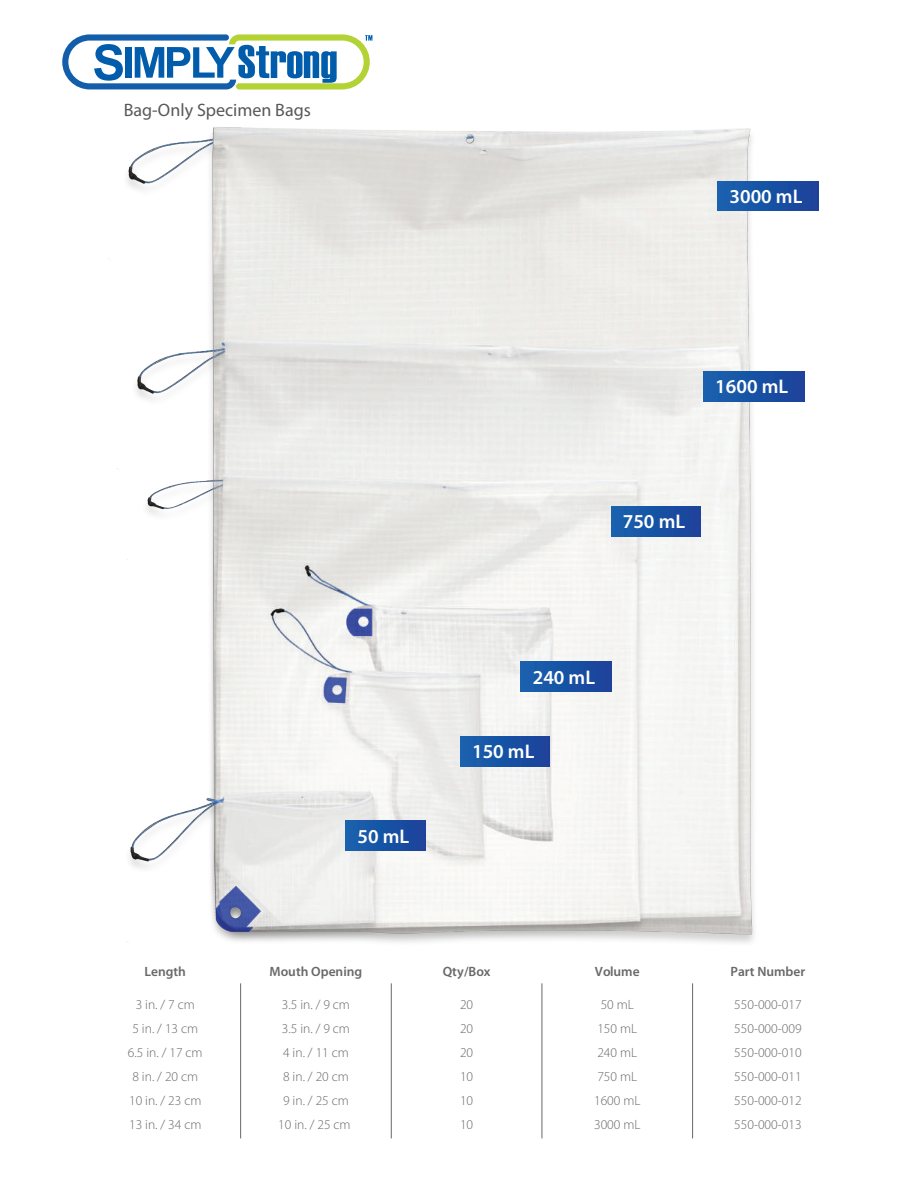
<style>
.page{position:relative;width:918px;height:1188px;background:#fff}
.page>*{position:absolute;margin:0;border:0;box-sizing:border-box;transform-origin:0 0}
.t1{font:600 19.8px "Myriad Pro";color:#fff}
.t2{font:18px "Myriad Pro";color:#57585a}
.t3{font:300 13.5px/24px "Myriad Pro";color:#686868;text-align:center}
.t4{font:600 13.5px "Myriad Pro";color:#686868}
</style>
<div class="page">
<img style="left:108px;top:127px;width:697px;height:816px">
<div style="left:718px;top:181px;width:100px;height:30px;background:linear-gradient(to right,#1762ae,#1b429a)"></div>
<div style="left:521px;top:662px;width:90px;height:30px;background:linear-gradient(to right,#1762ae,#1b429a)"></div>
<div style="left:460px;top:736px;width:89px;height:30px;background:linear-gradient(to right,#1762af,#1a429a)"></div>
<div style="left:346px;top:821px;width:80px;height:30px;background:linear-gradient(to right,#1762ae,#1b429a)"></div>
<div style="left:703px;top:371px;width:102px;height:30px;background:linear-gradient(to right,#1762af,#1a429a)"></div>
<div style="left:611px;top:506px;width:90px;height:30px;background:linear-gradient(to right,#1762ae,#1b429a)"></div>
<svg style="left:62px;top:34px;width:310px;height:56px"></svg>
<hr style="left:240px;top:983px;width:1px;height:155px;background:#686868">
<hr style="left:391px;top:983px;width:1px;height:155px;background:#686868">
<hr style="left:542px;top:983px;width:1px;height:155px;background:#686868">
<hr style="left:692px;top:983px;width:1px;height:155px;background:#686868">
<h2 class="t2" style="left:124px;top:99px;width:189px">Bag-Only Specimen Bags</h2>
<h1 class="t1" style="left:729px;top:184px;width:75px">3000 mL</h1>
<p class="t4" style="left:145px;top:963px;width:43px">Length</p>
<p class="t3" style="left:128px;top:993px;width:76px">3 in. / 7 cm<br>5 in. / 13 cm<br>6.5 in. / 17 cm<br>8 in. / 20 cm<br>10 in. / 23 cm<br>13 in. / 34 cm</p>
<h1 class="t1" style="left:715px;top:374px;width:75px">1600 mL</h1>
<h1 class="t1" style="left:623px;top:509px;width:64px">750 mL</h1>
<h1 class="t1" style="left:358px;top:823px;width:53px">50 mL</h1>
<h1 class="t1" style="left:533px;top:664px;width:64px">240 mL</h1>
<h1 class="t1" style="left:472px;top:739px;width:64px">150 mL</h1>
<p class="t4" style="left:270px;top:963px;width:94px">Mouth Opening</p>
<p class="t3" style="left:278px;top:993px;width:74px">3.5 in. / 9 cm<br>3.5 in. / 9 cm<br>4 in. / 11 cm<br>8 in. / 20 cm<br>9 in. / 25 cm<br>10 in. / 25 cm</p>
<p class="t4" style="left:443px;top:963px;width:49px">Qty/Box</p>
<p class="t3" style="left:460px;top:993px;width:15px;text-align:justify">20<br>20<br>20<br>10<br>10<br>10</p>
<p class="t4" style="left:595px;top:963px;width:46px">Volume</p>
<p class="t3" style="left:594px;top:993px;width:48px">50 mL<br>150 mL<br>240 mL<br>750 mL<br>1600 mL<br>3000 mL</p>
<p class="t4" style="left:731px;top:963px;width:76px">Part Number</p>
<p class="t3" style="left:734px;top:993px;width:69px;text-align:justify">550-000-017<br>550-000-009<br>550-000-010<br>550-000-011<br>550-000-012<br>550-000-013</p>
</div>
